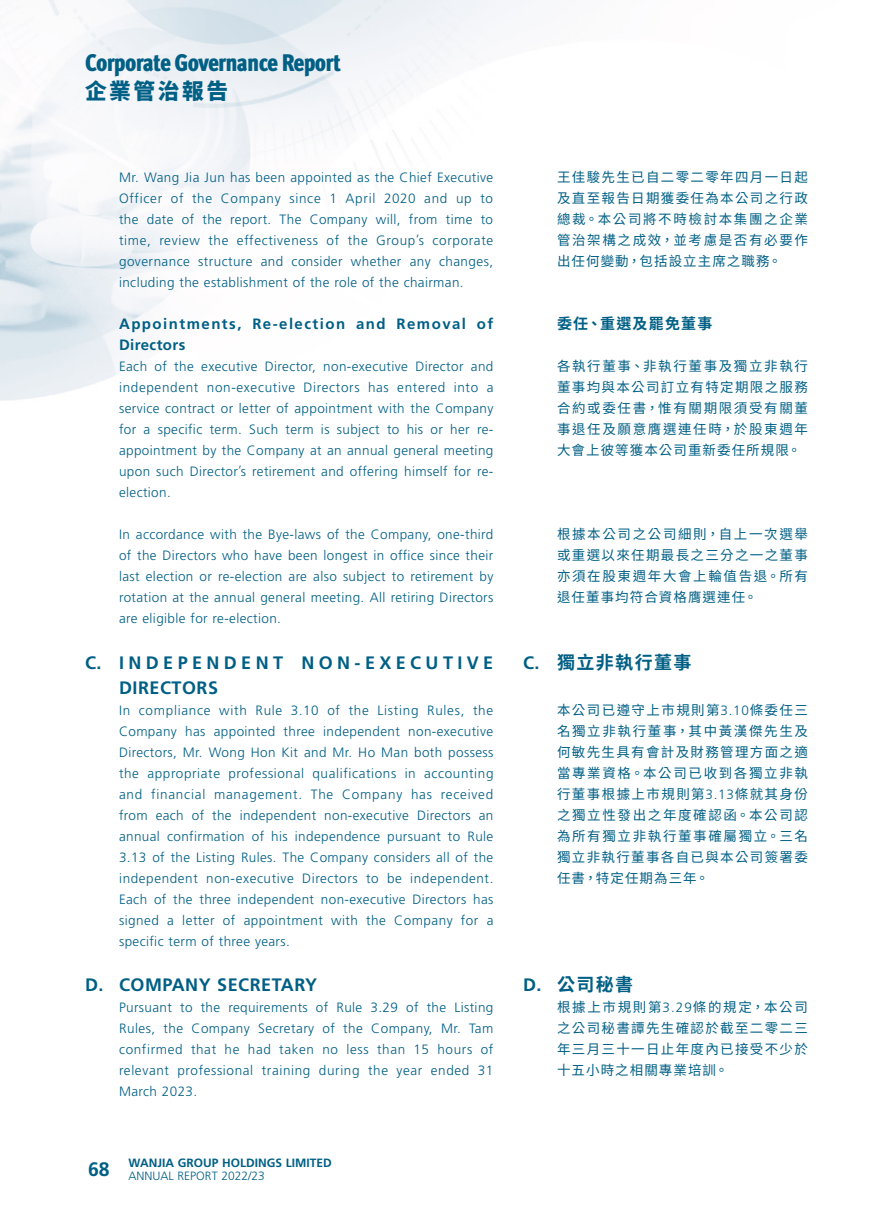
<style>
.page{position:relative;width:893px;height:1212px;background:#fff}
.page>*{position:absolute;margin:0;border:0;box-sizing:border-box;transform-origin:0 0}
.t1{font:900 condensed 24px "Meta Pro";letter-spacing:-.03em;color:#005f85}
.t2{font:800 21.75px "Source Han Sans TC";letter-spacing:.115em;color:#005f85}
.Heading_1{font:700 18px/24.8px "Frutiger LT Std";letter-spacing:.245em;color:#005f85}
.Heading_1-2{font:700 18px "Frutiger LT Std";letter-spacing:.03em;color:#005f85}
.C_Heading_1{font:700 18px "Source Han Sans TC";letter-spacing:.08em;color:#005f85}
.Heading_2{font:700 15px/21px "Frutiger LT Std";letter-spacing:.095em;color:#005f85}
.C_Heading_2{font:700 15px "Source Han Sans TC";letter-spacing:.08em;color:#005f85}
.Body_Text{font:300 13.5px/21px "Frutiger LT Std";letter-spacing:.03em;color:#005f85;text-align:justify}
.C_Body_Text{font:13.5px/21px "Source Han Sans TC";letter-spacing:.1em;color:#005f85;text-align:justify}
.t3{font:700 12px/13px "Frutiger LT Std";color:#005f85}
.s1{font-weight:300}
.s2{font-family:"Frutiger LT Std"}
.s3{font-family:"Frutiger LT Std";font-weight:300}
</style>
<div class="page">
<h1 class="t1" style="left:85px;top:44px;width:257px">Corporate Governance Report</h1>
<h2 class="t2" style="left:85px;top:78px;width:145px">企業管治報告</h2>
<p class="Body_Text" style="left:119px;top:167px;width:376px">Mr. Wang Jia Jun has been appointed as the Chief Executive Officer of the Company since 1 April 2020 and up to the date of the report. The Company will, from time to time, review the effectiveness of the Group’s corporate governance structure and consider whether any changes, including the establishment of the role of the chairman.</p>
<p class="Heading_2" style="left:119px;top:313px;width:376px">Appointments, Re-election and Removal of<br>Directors</p>
<p class="Body_Text" style="left:119px;top:356px;width:376px">Each of the executive Director, non-executive Director and independent non-executive Directors has entered into a service contract or letter of appointment with the Company for a specific term. Such term is subject to his or her re&shy;appointment by the Company at an annual general meeting upon such Director’s retirement and offering himself for re&shy;election.</p>
<p class="Body_Text" style="left:119px;top:524px;width:376px">In accordance with the Bye-laws of the Company, one-third of the Directors who have been longest in office since their last election or re-election are also subject to retirement by rotation at the annual general meeting. All retiring Directors are eligible for re-election.</p>
<p class="Heading_1" style="left:119px;top:650px;width:376px;text-indent:-34px">C. INDEPENDENT NON-EXECUTIVE<br>DIRECTORS</p>
<p class="Body_Text" style="left:119px;top:699px;width:376px">In compliance with Rule 3.10 of the Listing Rules, the Company has appointed three independent non-executive Directors, Mr. Wong Hon Kit and Mr. Ho Man both possess the appropriate professional qualifications in accounting and financial management. The Company has received from each of the independent non-executive Directors an annual confirmation of his independence pursuant to Rule 3.13 of the Listing Rules. The Company considers all of the independent non-executive Directors to be independent.<br>Each of the three independent non-executive Directors has signed a letter of appointment with the Company for a specific term of three years.</p>
<p class="Heading_1-2" style="left:85px;top:974px;width:234px">D. COMPANY SECRETARY</p>
<p class="Body_Text" style="left:119px;top:997px;width:376px">Pursuant to the requirements of Rule 3.29 of the Listing Rules, the Company Secretary of the Company, Mr. Tam confirmed that he had taken no less than 15 hours of relevant professional training during the year ended 31<br>March 2023.</p>
<p class="t3" style="left:88px;top:1156px;width:245px;text-indent:41px">WANJIA GROUP HOLDINGS LIMITED<br><sup>68</sup> <span class="s1">ANNUAL REPORT 2022/23</span></p>
<p class="C_Body_Text" style="left:557px;top:167px;width:252px">王佳駿先生已自二零二零年四月一日起及直至報告日期獲委任為本公司之行政總裁。本公司將不時檢討本集團之企業管治架構之成效，並考慮是否有必要作出任何變動，包括設立主席之職務。</p>
<p class="C_Heading_2" style="left:557px;top:315px;width:157px">委任、重選及罷免董事</p>
<p class="C_Body_Text" style="left:557px;top:356px;width:252px">各執行董事、非執行董事及獨立非執行董事均與本公司訂立有特定期限之服務合約或委任書，惟有關期限須受有關董事退任及願意膺選連任時，於股東週年大會上彼等獲本公司重新委任所規限。</p>
<p class="C_Body_Text" style="left:557px;top:524px;width:252px">根據本公司之公司細則，自上一次選舉或重選以來任期最長之三分之一之董事亦須在股東週年大會上輪值告退。所有退任董事均符合資格膺選連任。</p>
<p class="C_Heading_1" style="left:523px;top:652px;width:170px"><span class="s2">C.</span> 獨立非執行董事</p>
<p class="C_Body_Text" style="left:557px;top:699px;width:252px">本公司已遵守上市規則第<span class="s3">3.10</span>條委任三名獨立非執行董事，其中黃漢傑先生及何敏先生具有會計及財務管理方面之適當專業資格。本公司已收到各獨立非執行董事根據上市規則第<span class="s3">3.13</span>條就其身份之獨立性發出之年度確認函。本公司認為所有獨立非執行董事確屬獨立。三名獨立非執行董事各自已與本公司簽署委任書，特定任期為三年。</p>
<p class="C_Heading_1" style="left:523px;top:974px;width:112px"><span class="s2">D.</span> 公司秘書</p>
<p class="C_Body_Text" style="left:557px;top:997px;width:252px">根據上市規則第<span class="s3">3.29</span>條的規定，本公司之公司秘書譚先生確認於截至二零二三年三月三十一日止年度內已接受不少於十五小時之相關專業培訓。</p>
</div>
